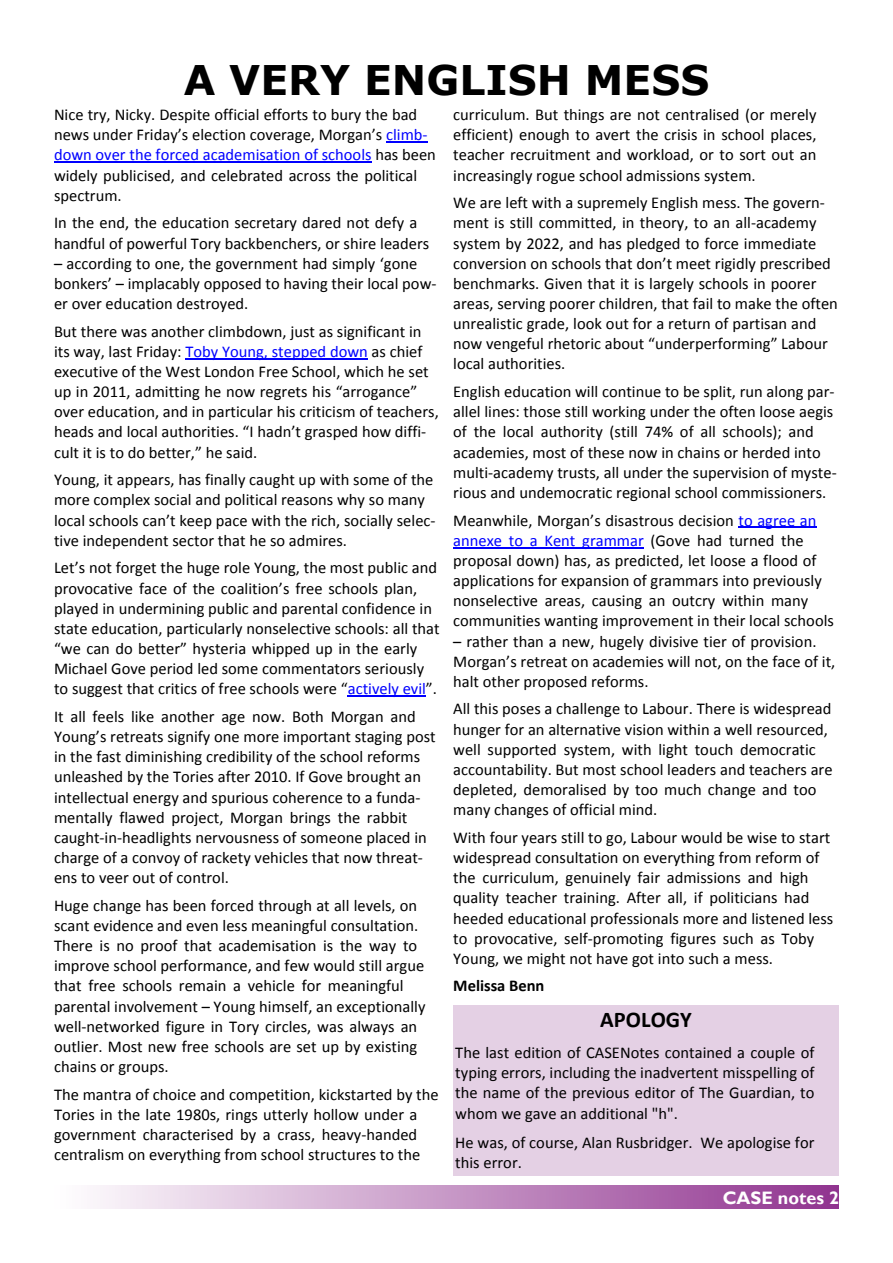
<style>
.page{position:relative;width:893px;height:1263px;background:#fff}
.page>*{position:absolute;margin:0;border:0;box-sizing:border-box;transform-origin:0 0}
.t1{font:700 40.8px "Verdana";color:#000}
.t2{font:700 22.5px "Calibri";color:#000}
.t3{font:700 18px "Gill Sans";color:#fff}
.t4{font:16.5px/20.1px "Calibri";color:#000}
.t5{font:700 16.5px "Calibri";color:#000}
.s1{color:#00f}
</style>
<div class="page">
<div style="left:54px;top:1185px;width:785px;height:24px;background:linear-gradient(to right,#fff,#90338f)"></div>
<hr style="left:386px;top:142px;width:42px;height:1px;background:#00f">
<hr style="left:54px;top:162px;width:318px;height:1px;background:#00f">
<hr style="left:185px;top:358px;width:183px;height:1px;background:#00f">
<hr style="left:348px;top:696px;width:78px;height:1px;background:#00f">
<hr style="left:738px;top:527px;width:78px;height:1px;background:#00f">
<hr style="left:453px;top:547px;width:191px;height:1px;background:#00f">
<div style="left:453px;top:1005px;width:386px;height:170px;background:#e4d0e4"></div>
<h1 class="t1" style="left:184px;top:64px;width:527px">A VERY ENGLISH MESS</h1>
<p class="t4" style="left:453px;top:106px;width:365px;text-align:justify">curriculum. But things are not centralised (or merely efficient) enough to avert the crisis in school places, teacher recruitment and workload, or to sort out an increasingly rogue school admissions system.</p>
<p class="t4" style="left:453px;top:194px;width:386px">We are left with a supremely English mess. The govern&shy;ment is still committed, in theory, to an all-academy system by 2022, and has pledged to force immediate conversion on schools that don’t meet rigidly prescribed benchmarks. Given that it is largely schools in poorer areas, serving poorer children, that fail to make the often unrealistic grade, look out for a return of partisan and now vengeful rhetoric about “underperforming” Labour local authorities.</p>
<p class="t4" style="left:453px;top:383px;width:385px">English education will continue to be split, run along par&shy;allel lines: those still working under the often loose aegis of the local authority (still 74% of all schools); and academies, most of these now in chains or herded into multi-academy trusts, all under the supervision of myste&shy;rious and undemocratic regional school commissioners.</p>
<p class="t4" style="left:453px;top:511px;width:382px">Meanwhile, Morgan’s disastrous decision <span class="s1">to agree an annexe to a Kent grammar</span> (Gove had turned the proposal down) has, as predicted, let loose a flood of applications for expansion of grammars into previously nonselective areas, causing an outcry within many communities wanting improvement in their local schools</p>
<p class="t4" style="left:453px;top:632px;width:384px">– rather than a new, hugely divisive tier of provision.<br>Morgan’s retreat on academies will not, on the face of it, halt other proposed reforms.</p>
<p class="t4" style="left:453px;top:700px;width:381px">All this poses a challenge to Labour. There is widespread hunger for an alternative vision within a well resourced, well supported system, with light touch democratic accountability. But most school leaders and teachers are depleted, demoralised by too much change and too many changes of official mind.</p>
<p class="t4" style="left:453px;top:829px;width:382px">With four years still to go, Labour would be wise to start widespread consultation on everything from reform of the curriculum, genuinely fair admissions and high quality teacher training. After all, if politicians had heeded educational professionals more and listened less to provocative, self-promoting figures such as Toby Young, we might not have got into such a mess.</p>
<p class="t5" style="left:453px;top:979px;width:93px">Melissa Benn</p>
<h2 class="t2" style="left:600px;top:1010px;width:93px">APOLOGY</h2>
<p class="t4" style="left:455px;top:1044px;width:361px;text-align:justify">The last edition of CASENotes contained a couple of typing errors, including the inadvertent misspelling of the name of the previous editor of The Guardian, to whom we gave an additional "h".</p>
<p class="t4" style="left:455px;top:1133px;width:361px">He was, of course, Alan Rusbridger. We apologise for this error.</p>
<p class="t4" style="left:54px;top:106px;width:383px">Nice try, Nicky. Despite official efforts to bury the bad news under Friday’s election coverage, Morgan’s <span class="s1">climb&shy;down over the forced academisation of schools</span> has been widely publicised, and celebrated across the political spectrum.</p>
<p class="t4" style="left:54px;top:214px;width:377px">In the end, the education secretary dared not defy a handful of powerful Tory backbenchers, or shire leaders</p>
<p class="t4" style="left:54px;top:255px;width:384px">– according to one, the government had simply ‘gone bonkers’ – implacably opposed to having their local pow&shy;er over education destroyed.</p>
<p class="t4" style="left:54px;top:322px;width:386px">But there was another climbdown, just as significant in its way, last Friday: <span class="s1">Toby Young, stepped down</span> as chief executive of the West London Free School, which he set up in 2011, admitting he now regrets his “arrogance” over education, and in particular his criticism of teachers, heads and local authorities. “I hadn’t grasped how diffi&shy;cult it is to do better,” he said.</p>
<p class="t4" style="left:54px;top:471px;width:383px">Young, it appears, has finally caught up with some of the more complex social and political reasons why so many local schools can’t keep pace with the rich, socially selec&shy;tive independent sector that he so admires.</p>
<p class="t4" style="left:54px;top:559px;width:387px">Let’s not forget the huge role Young, the most public and provocative face of the coalition’s free schools plan, played in undermining public and parental confidence in state education, particularly nonselective schools: all that “we can do better” hysteria whipped up in the early Michael Gove period led some commentators seriously to suggest that critics of free schools were “<span class="s1">actively evil</span>”.</p>
<p class="t4" style="left:54px;top:708px;width:383px">It all feels like another age now. Both Morgan and Young’s retreats signify one more important staging post in the fast diminishing credibility of the school reforms unleashed by the Tories after 2010. If Gove brought an intellectual energy and spurious coherence to a funda&shy;mentally flawed project, Morgan brings the rabbit caught-in-headlights nervousness of someone placed in charge of a convoy of rackety vehicles that now threat&shy;ens to veer out of control.</p>
<p class="t4" style="left:54px;top:897px;width:373px">Huge change has been forced through at all levels, on scant evidence and even less meaningful consultation.<br>There is no proof that academisation is the way to improve school performance, and few would still argue that free schools remain a vehicle for meaningful parental involvement – Young himself, an exceptionally well-networked figure in Tory circles, was always an outlier. Most new free schools are set up by existing chains or groups.</p>
<p class="t4" style="left:54px;top:1085px;width:386px">The mantra of choice and competition, kickstarted by the Tories in the late 1980s, rings utterly hollow under a government characterised by a crass, heavy-handed centralism on everything from school structures to the</p>
<p class="t3" style="left:723px;top:1191px;width:118px">CASE notes 2</p>
</div>
